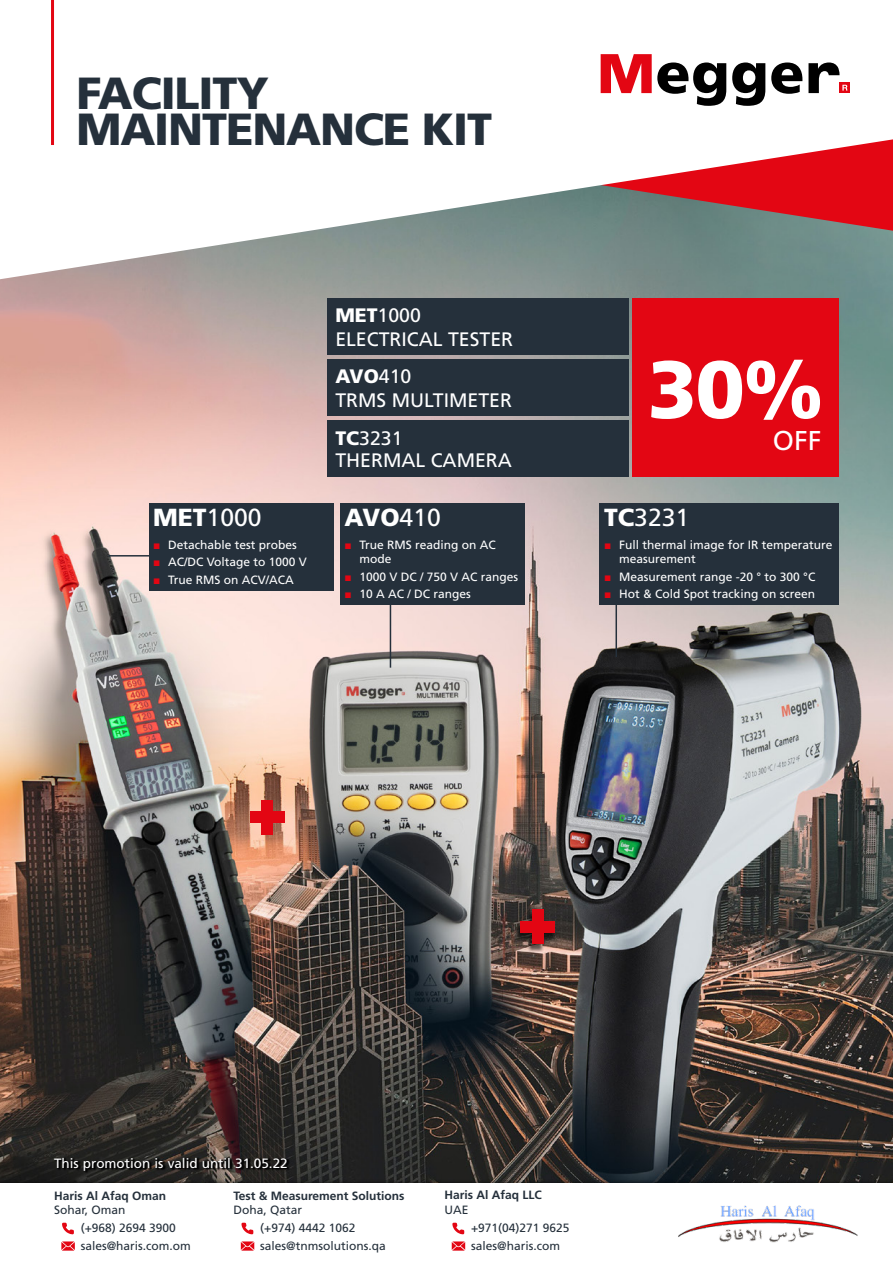
<style>
.page{position:relative;width:893px;height:1263px;background:#fff}
.page>*{position:absolute;margin:0;border:0;box-sizing:border-box;transform-origin:0 0}
.FrontCover_Title{font:900 81px "Frutiger LT Pro";color:#fff}
.FrontCover_Title-2{font:900 45px "Frutiger LT Pro";letter-spacing:-.025em;color:#25303b}
.t1{font:27.15px "Frutiger LT Pro";color:#fff}
.Bullets{font:24.75px "Frutiger LT Pro";color:#fff}
.Bullets-2{font:900 24.75px "Frutiger LT Pro";color:#fff}
.t2{font:19.5px/22.5px "Frutiger LT Pro";color:#fff}
.t3{font:900 19.5px "Frutiger LT Pro";color:#fff}
.Subhead_-_80{font:13.5px "Frutiger LT Pro";color:#fff}
.Bullets-3{font:12px/14.4px "Frutiger LT Pro";color:#fff}
.t4{font:12px "Frutiger LT Pro";color:#25303b}
.t5{font:700 12px "Frutiger LT Pro";color:#25303b}
.s1{font-weight:900}
.s2{font-family:"Arial";color:#e30613}
.s3{font-weight:400}
</style>
<div class="page">
<img style="left:0;top:0;width:893px;height:1251px">
<p class="FrontCover_Title-2" style="left:77px;top:66px;width:194px">FACILITY</p>
<p class="FrontCover_Title-2" style="left:77px;top:102px;width:417px">MAINTENANCE KIT</p>
<p class="Bullets" style="left:153px;top:502px;width:110px"><span class="s1">MET</span>1000</p>
<p class="Bullets-3" style="left:153px;top:538px;width:145px"><span class="s2">■</span> Detachable test probes</p>
<p class="Bullets-3" style="left:153px;top:555px;width:155px"><span class="s2">■</span> AC/DC Voltage to 1000 V</p>
<p class="Bullets-3" style="left:153px;top:572px;width:142px"><span class="s2">■</span> True RMS on ACV/ACA</p>
<p class="t2" style="left:335px;top:304px;width:87px"><span class="s1">MET</span>1000</p>
<p class="t2" style="left:335px;top:328px;width:179px">ELECTRICAL TESTER</p>
<p class="t3" style="left:335px;top:365px;width:78px">AVO<span class="s3">410</span></p>
<p class="t2" style="left:335px;top:389px;width:178px">TRMS MULTIMETER</p>
<p class="t2" style="left:335px;top:427px;width:178px"><span class="s1">TC</span>3231<br>THERMAL CAMERA</p>
<p class="Bullets-2" style="left:344px;top:502px;width:98px">AVO<span class="s3">410</span></p>
<p class="Bullets-3" style="left:359px;top:538px;width:138px;text-indent:-15px"><span class="s2">■</span> True RMS reading on AC mode</p>
<p class="Bullets-3" style="left:344px;top:569px;width:175px"><span class="s2">■</span> 1000 V DC / 750 V AC ranges</p>
<p class="Bullets-3" style="left:344px;top:587px;width:128px"><span class="s2">■</span> 10 A AC / DC ranges</p>
<p class="FrontCover_Title" style="left:648px;top:341px;width:178px">30%</p>
<p class="t1" style="left:773px;top:424px;width:50px">OFF</p>
<p class="Bullets" style="left:604px;top:502px;width:87px"><span class="s1">TC</span>3231</p>
<p class="Bullets-3" style="left:619px;top:538px;width:215px;text-indent:-15px"><span class="s2">■</span> Full thermal image for IR temperature measurement</p>
<p class="Bullets-3" style="left:604px;top:569px;width:213px"><span class="s2">■</span> Measurement range -20 ° to 300 °C</p>
<p class="Bullets-3" style="left:604px;top:587px;width:213px"><span class="s2">■</span> Hot &amp; Cold Spot tracking on screen</p>
<p class="Subhead_-_80" style="left:54px;top:1155px;width:235px">This promotion is valid until 31.05.22</p>
<p class="t5" style="left:54px;top:1188px;width:114px">Haris Al Afaq Oman</p>
<p class="t4" style="left:54px;top:1203px;width:73px">Sohar, Oman</p>
<p class="t5" style="left:233px;top:1188px;width:173px">Test &amp; Measurement Solutions</p>
<p class="t4" style="left:233px;top:1203px;width:70px">Doha, Qatar</p>
<p class="t5" style="left:444px;top:1188px;width:99px">Haris Al Afaq LLC</p>
<p class="t4" style="left:444px;top:1202px;width:25px">UAE</p>
<p class="t4" style="left:81px;top:1220px;width:97px">(+968) 2694 3900</p>
<p class="t4" style="left:81px;top:1239px;width:112px">sales@haris.com.om</p>
<p class="t4" style="left:260px;top:1220px;width:97px">(+974) 4442 1062</p>
<p class="t4" style="left:260px;top:1239px;width:127px">sales@tnmsolutions.qa</p>
<p class="t4" style="left:471px;top:1220px;width:100px">+971(04)271 9625</p>
<p class="t4" style="left:471px;top:1239px;width:90px">sales@haris.com</p>
</div>
